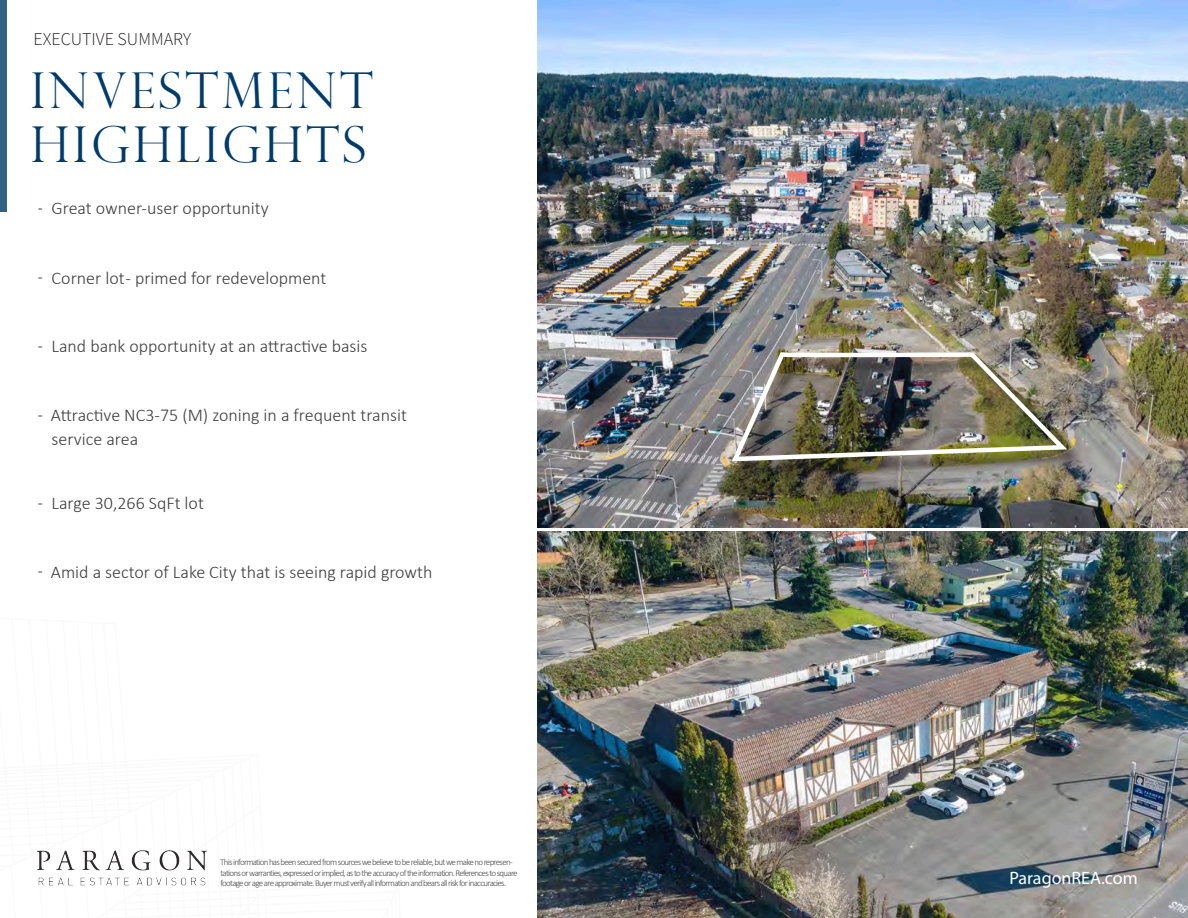
<style>
.page{position:relative;width:1188px;height:918px;background:#fff}
.page>*{position:absolute;margin:0;border:0;box-sizing:border-box;transform-origin:0 0}
.Page_Title{font:300 49.5px "Perpetua Titling";letter-spacing:.07em;color:#003b69}
.t1{font:300 18px/24px "Calibri";color:#3e3e3f}
.t2{font:18px "Source Sans Variable";color:#231f20}
.t3{font:18px "Myriad Pro";color:#fff}
.t4{font:300 16.5px "Calibri";color:#231f20}
.t5{font:300 9px/10.5px "Calibri";letter-spacing:-.08em;color:#4b4c4d}
.s1{font-size:16.5px;color:#231f20}
</style>
<div class="page">
<div style="left:0;top:0;width:7px;height:212px;background:#316085"></div>
<img style="left:37px;top:850px;width:170px;height:36px">
<img style="left:537px;top:0;width:651px;height:528px">
<img style="left:537px;top:531px;width:651px;height:387px">
<div style="left:735px;top:355px;width:349px;height:124px;background:#231f20;opacity:.75"></div>
<img style="left:728px;top:349px;width:344px;height:115px">
<h2 class="t2" style="left:34px;top:28px;width:159px">EXECUTIVE SUMMARY</h2>
<p class="Page_Title" style="left:31px;top:60px;width:344px">INVESTMENT</p>
<p class="Page_Title" style="left:31px;top:114px;width:337px">HIGHLIGHTS</p>
<p class="t4" style="left:38px;top:197px;width:7px">-</p>
<p class="t1" style="left:52px;top:196px;width:219px">Great owner-user opportunity</p>
<p class="t4" style="left:38px;top:267px;width:7px">-</p>
<p class="t1" style="left:52px;top:265px;width:276px">Corner lot - primed for redevelopment</p>
<p class="t4" style="left:38px;top:335px;width:7px">-</p>
<p class="t1" style="left:52px;top:334px;width:318px">Land bank opportunity at an attractive basis</p>
<p class="t1" style="left:52px;top:403px;width:357px;text-indent:-14px"><span class="s1">-</span> Attractive NC3-75 (M) zoning in a frequent transit service area</p>
<p class="t4" style="left:38px;top:492px;width:7px">-</p>
<p class="t1" style="left:52px;top:491px;width:154px">Large 30,266 SqFt lot</p>
<p class="t1" style="left:38px;top:559px;width:396px"><span class="s1">-</span> Amid a sector of Lake City that is seeing rapid growth</p>
<p class="t5" style="left:220px;top:857px;width:299px">This information has been secured from sources we believe to be reliable, but we make no represen&shy;tations or warranties, expressed or implied, as to the accuracy of the information. References to square footage or age are approximate. Buyer must verify all information and bears all risk for inaccuracies.</p>
<p class="t3" style="left:1009px;top:867px;width:130px">ParagonREA.com</p>
</div>
